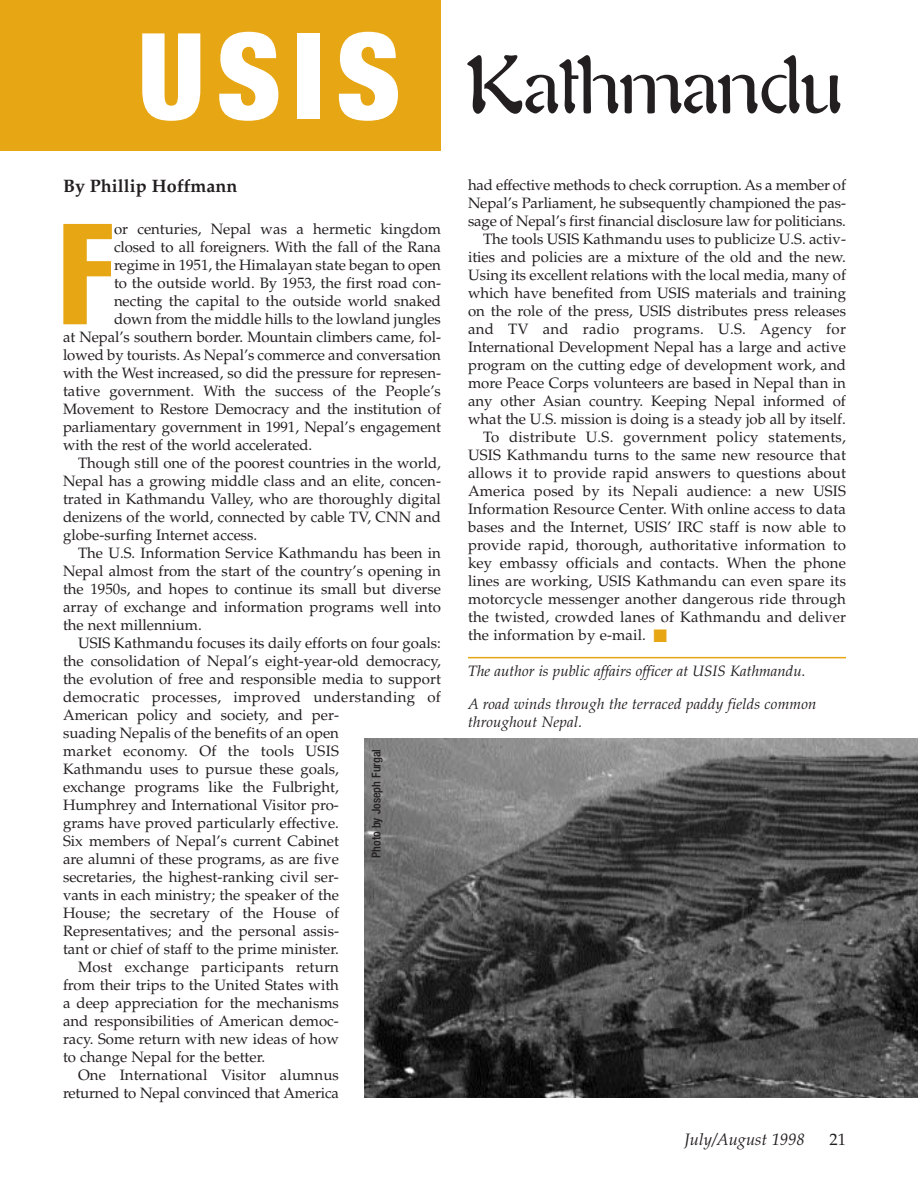
<style>
.page{position:relative;width:918px;height:1188px;background:#fff}
.page>*{position:absolute;margin:0;border:0;box-sizing:border-box;transform-origin:0 0}
.t1{font:extra-condensed 141px "Helvetica";color:#e7a614}
.t2{font:81px "Auriol";letter-spacing:-.015em;color:#231f20}
.t3{font:700 18px "Palatino";color:#231f20}
.t4{font:italic 16.5px "Palatino";color:#231f20}
.t5{font:16.5px "Palatino";color:#231f20}
.t6{font:15px "Palatino";color:#231f20}
.t7{font:15px "Palatino";letter-spacing:.02em;color:#231f20}
.t8{font:italic 15px/18px "Palatino";letter-spacing:.01em;color:#231f20}
.t9{font:500 condensed 12px "Helvetica Neue";color:#231f20}
.s1{font-family:"Helvetica Neue";font-weight:900;font-stretch:condensed;font-size:120px;color:#fff}
.s2{color:#e7a614}
</style>
<div class="page">
<hr style="left:468px;top:657px;width:378px;height:1px;background:#e7a614">
<img style="left:364px;top:738px;width:554px;height:360px">
<div style="left:1px;top:0;width:440px;height:151px;background:#e7a614"></div>
<h2 class="t2" style="left:138px;top:55px;width:706px"><span class="s1">USIS</span> Kathmandu</h2>
<p class="t3" style="left:63px;top:179px;width:176px">By Phillip Hoffmann</p>
<h1 class="t1" style="left:61px;top:224px;width:54px">F</h1>
<p class="t6" style="left:114px;top:223px;width:329px">or centuries, Nepal was a hermetic kingdom</p>
<p class="t6" style="left:114px;top:241px;width:329px">closed to all foreigners. With the fall of the Rana</p>
<p class="t6" style="left:114px;top:259px;width:328px">regime in 1951, the Himalayan state began to open</p>
<p class="t6" style="left:114px;top:277px;width:329px">to the outside world. By 1953, the first road con-</p>
<p class="t6" style="left:114px;top:295px;width:329px">necting the capital to the outside world snaked</p>
<p class="t6" style="left:114px;top:313px;width:329px">down from the middle hills to the lowland jungles</p>
<p class="t6" style="left:63px;top:331px;width:380px">at Nepal’s southern border. Mountain climbers came, fol-</p>
<p class="t6" style="left:63px;top:349px;width:380px">lowed by tourists. As Nepal’s commerce and conversation</p>
<p class="t6" style="left:63px;top:367px;width:380px">with the West increased, so did the pressure for represen-</p>
<p class="t6" style="left:63px;top:385px;width:380px">tative government. With the success of the People’s</p>
<p class="t6" style="left:63px;top:403px;width:380px">Movement to Restore Democracy and the institution of</p>
<p class="t6" style="left:63px;top:421px;width:380px">parliamentary government in 1991, Nepal’s engagement</p>
<p class="t6" style="left:63px;top:439px;width:251px">with the rest of the world accelerated.</p>
<p class="t6" style="left:78px;top:457px;width:365px">Though still one of the poorest countries in the world,</p>
<p class="t6" style="left:63px;top:475px;width:380px">Nepal has a growing middle class and an elite, concen-</p>
<p class="t6" style="left:63px;top:493px;width:380px">trated in Kathmandu Valley, who are thoroughly digital</p>
<p class="t6" style="left:63px;top:511px;width:380px">denizens of the world, connected by cable TV, CNN and</p>
<p class="t6" style="left:63px;top:529px;width:196px">globe-surfing Internet access.</p>
<p class="t6" style="left:78px;top:547px;width:365px">The U.S. Information Service Kathmandu has been in</p>
<p class="t6" style="left:63px;top:565px;width:380px">Nepal almost from the start of the country’s opening in</p>
<p class="t6" style="left:63px;top:583px;width:380px">the 1950s, and hopes to continue its small but diverse</p>
<p class="t6" style="left:63px;top:601px;width:380px">array of exchange and information programs well into</p>
<p class="t6" style="left:63px;top:619px;width:140px">the next millennium.</p>
<p class="t6" style="left:78px;top:637px;width:365px">USIS Kathmandu focuses its daily efforts on four goals:</p>
<p class="t6" style="left:63px;top:655px;width:379px">the consolidation of Nepal’s eight-year-old democracy,</p>
<p class="t6" style="left:63px;top:673px;width:379px">the evolution of free and responsible media to support</p>
<p class="t7" style="left:63px;top:691px;width:379px">democratic processes, improved understanding of</p>
<p class="t6" style="left:63px;top:709px;width:278px">American policy and society, and per-</p>
<p class="t6" style="left:63px;top:727px;width:278px">suading Nepalis of the benefits of an open</p>
<p class="t7" style="left:63px;top:745px;width:278px">market economy. Of the tools USIS</p>
<p class="t6" style="left:63px;top:763px;width:278px">Kathmandu uses to pursue these goals,</p>
<p class="t6" style="left:63px;top:781px;width:278px">exchange programs like the Fulbright,</p>
<p class="t6" style="left:63px;top:799px;width:277px">Humphrey and International Visitor pro-</p>
<p class="t6" style="left:63px;top:817px;width:277px">grams have proved particularly effective.</p>
<p class="t6" style="left:63px;top:835px;width:277px">Six members of Nepal’s current Cabinet</p>
<p class="t6" style="left:63px;top:853px;width:277px">are alumni of these programs, as are five</p>
<p class="t6" style="left:63px;top:871px;width:277px">secretaries, the highest-ranking civil ser-</p>
<p class="t6" style="left:63px;top:889px;width:278px">vants in each ministry; the speaker of the</p>
<p class="t6" style="left:63px;top:907px;width:278px">House; the secretary of the House of</p>
<p class="t6" style="left:63px;top:925px;width:278px">Representatives; and the personal assis-</p>
<p class="t6" style="left:63px;top:943px;width:278px">tant or chief of staff to the prime minister.</p>
<p class="t7" style="left:78px;top:961px;width:263px">Most exchange participants return</p>
<p class="t6" style="left:63px;top:979px;width:278px">from their trips to the United States with</p>
<p class="t6" style="left:63px;top:997px;width:277px">a deep appreciation for the mechanisms</p>
<p class="t6" style="left:63px;top:1015px;width:277px">and responsibilities of American democ-</p>
<p class="t6" style="left:63px;top:1033px;width:278px">racy. Some return with new ideas of how</p>
<p class="t6" style="left:63px;top:1051px;width:204px">to change Nepal for the better.</p>
<p class="t6" style="left:78px;top:1069px;width:263px">One International Visitor alumnus</p>
<p class="t6" style="left:63px;top:1087px;width:278px">returned to Nepal convinced that America</p>
<p class="t9" style="left:372px;top:858px;width:110px;rotate:-90deg">Photo by Joseph Furgal</p>
<p class="t6" style="left:468px;top:179px;width:380px">had effective methods to check corruption. As a member of</p>
<p class="t6" style="left:468px;top:197px;width:380px">Nepal’s Parliament, he subsequently championed the pas-</p>
<p class="t6" style="left:468px;top:215px;width:380px">sage of Nepal’s first financial disclosure law for politicians.</p>
<p class="t6" style="left:483px;top:233px;width:365px">The tools USIS Kathmandu uses to publicize U.S. activ-</p>
<p class="t6" style="left:468px;top:251px;width:380px">ities and policies are a mixture of the old and the new.</p>
<p class="t6" style="left:468px;top:269px;width:380px">Using its excellent relations with the local media, many of</p>
<p class="t6" style="left:468px;top:287px;width:380px">which have benefited from USIS materials and training</p>
<p class="t6" style="left:468px;top:305px;width:380px">on the role of the press, USIS distributes press releases</p>
<p class="t7" style="left:468px;top:323px;width:380px">and TV and radio programs. U.S. Agency for</p>
<p class="t6" style="left:468px;top:341px;width:380px">International Development Nepal has a large and active</p>
<p class="t6" style="left:468px;top:359px;width:380px">program on the cutting edge of development work, and</p>
<p class="t6" style="left:468px;top:377px;width:380px">more Peace Corps volunteers are based in Nepal than in</p>
<p class="t6" style="left:468px;top:395px;width:379px">any other Asian country. Keeping Nepal informed of</p>
<p class="t6" style="left:468px;top:413px;width:380px">what the U.S. mission is doing is a steady job all by itself.</p>
<p class="t6" style="left:483px;top:431px;width:364px">To distribute U.S. government policy statements,</p>
<p class="t6" style="left:468px;top:449px;width:380px">USIS Kathmandu turns to the same new resource that</p>
<p class="t6" style="left:468px;top:467px;width:380px">allows it to provide rapid answers to questions about</p>
<p class="t6" style="left:468px;top:485px;width:380px">America posed by its Nepali audience: a new USIS</p>
<p class="t6" style="left:468px;top:503px;width:380px">Information Resource Center. With online access to data</p>
<p class="t6" style="left:468px;top:521px;width:380px">bases and the Internet, USIS’ IRC staff is now able to</p>
<p class="t6" style="left:468px;top:539px;width:380px">provide rapid, thorough, authoritative information to</p>
<p class="t6" style="left:468px;top:557px;width:380px">key embassy officials and contacts. When the phone</p>
<p class="t6" style="left:468px;top:575px;width:380px">lines are working, USIS Kathmandu can even spare its</p>
<p class="t6" style="left:468px;top:593px;width:380px">motorcycle messenger another dangerous ride through</p>
<p class="t6" style="left:468px;top:611px;width:380px">the twisted, crowded lanes of Kathmandu and deliver</p>
<p class="t6" style="left:468px;top:629px;width:201px">the information by e-mail. <span class="s2">■</span></p>
<p class="t8" style="left:468px;top:664px;width:339px">The author is public affairs officer at USIS Kathmandu.</p>
<p class="t8" style="left:468px;top:697px;width:350px">A road winds through the terraced paddy fields common throughout Nepal.</p>
<p class="t4" style="left:684px;top:1133px;width:122px">July/August 1998</p>
<p class="t5" style="left:829px;top:1133px;width:18px">21</p>
</div>
